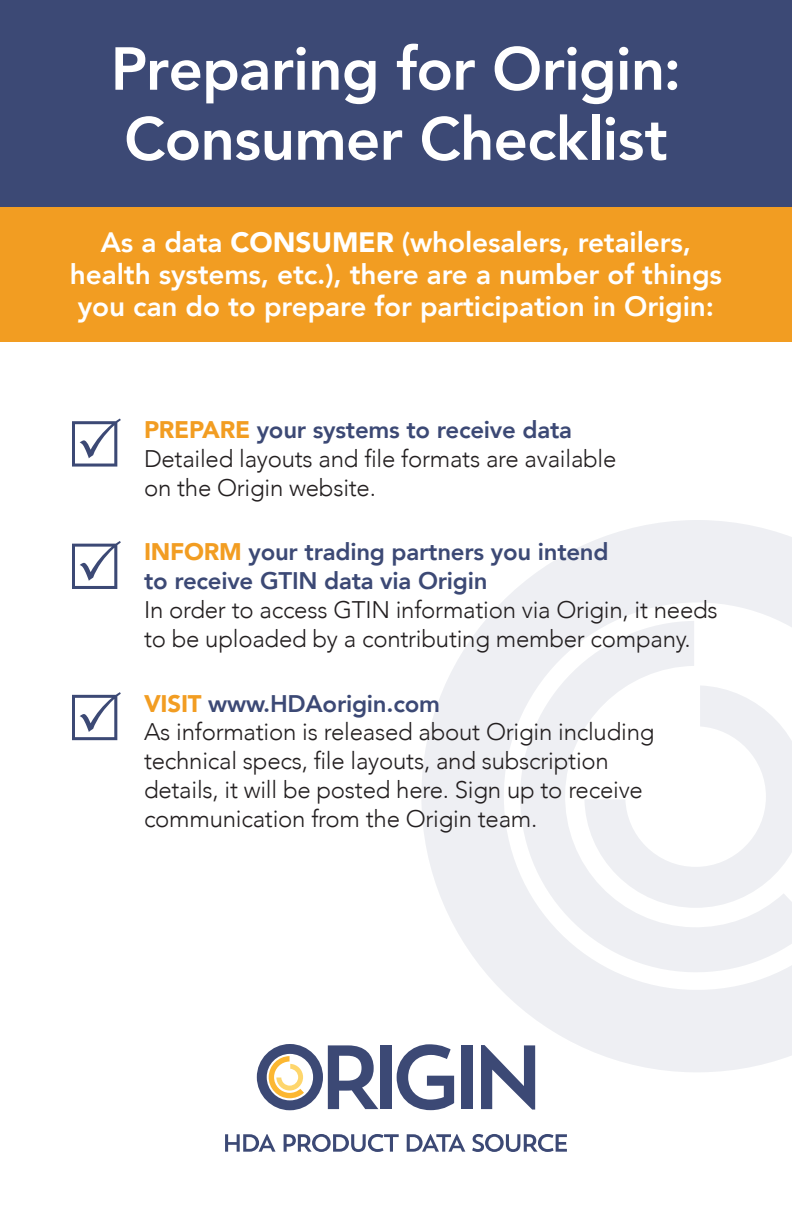
<style>
.page{position:relative;width:792px;height:1224px;background:#fff}
.page>*{position:absolute;margin:0;border:0;box-sizing:border-box;transform-origin:0 0}
.t1{font:800 60px/70px "Avenir";letter-spacing:-.01em;color:#fff}
.t2{font:800 28px/32px "Avenir";letter-spacing:-.005em;color:#fff;text-align:center}
.t3{font:300 24px/28.8px "Avenir";letter-spacing:-.01em;color:#231f20}
.t4{font:800 24px/28.8px "Avenir";letter-spacing:-.01em;color:#3c4975}
.s1{font-weight:900}
.s2{font-weight:900;color:#f29d22}
</style>
<div class="page">
<svg style="left:421px;top:520px;width:371px;height:552px;fill:#eeeff3"></svg>
<svg style="left:518px;top:621px;width:274px;height:353px;fill:#eeeff3"></svg>
<svg style="left:584px;top:685px;width:208px;height:223px"></svg>
<div style="left:0;top:207px;width:792px;height:135px;background:#f29d22"></div>
<div style="left:0;top:0;width:792px;height:207px;background:#3c4975"></div>
<svg style="left:257px;top:1044px;width:121px;height:66px"></svg>
<div style="left:381px;top:1045px;width:11px;height:64px;background:#3c4975"></div>
<svg style="left:397px;top:1044px;width:57px;height:66px"></svg>
<div style="left:461px;top:1045px;width:11px;height:64px;background:#3c4975"></div>
<svg style="left:481px;top:1045px;width:54px;height:65px"></svg>
<svg style="left:225px;top:1134px;width:51px;height:18px"></svg>
<svg style="left:284px;top:1134px;width:115px;height:18px"></svg>
<svg style="left:407px;top:1134px;width:58px;height:18px"></svg>
<svg style="left:472px;top:1134px;width:95px;height:18px"></svg>
<svg style="left:72px;top:419px;width:49px;height:48px"></svg>
<svg style="left:72px;top:541px;width:49px;height:48px"></svg>
<svg style="left:72px;top:692px;width:49px;height:48px"></svg>
<p class="t1" style="left:111px;top:34px;width:572px">Preparing for Origin:<br>Consumer Checklist</p>
<p class="t2" style="left:70px;top:227px;width:654px">As a data <span class="s1">CONSUMER</span> (wholesalers, retailers, health systems, etc.), there are a number of things you can do to prepare for participation in Origin:</p>
<p class="t4" style="left:144px;top:415px;width:430px"><span class="s2">PREPARE</span> your systems to receive data</p>
<p class="t3" style="left:144px;top:444px;width:474px">Detailed layouts and file formats are available on the Origin website.</p>
<p class="t4" style="left:144px;top:538px;width:466px"><span class="s2">INFORM</span> your trading partners you intend to receive GTIN data via Origin</p>
<p class="t3" style="left:144px;top:595px;width:575px">In order to access GTIN information via Origin, it needs to be uploaded by a contributing member company.</p>
<p class="t4" style="left:144px;top:689px;width:297px"><span class="s2">VISIT</span> www.HDAorigin.com</p>
<p class="t3" style="left:144px;top:718px;width:512px">As information is released about Origin including technical specs, file layouts, and subscription details, it will be posted here. Sign up to receive communication from the Origin team.</p>
</div>
